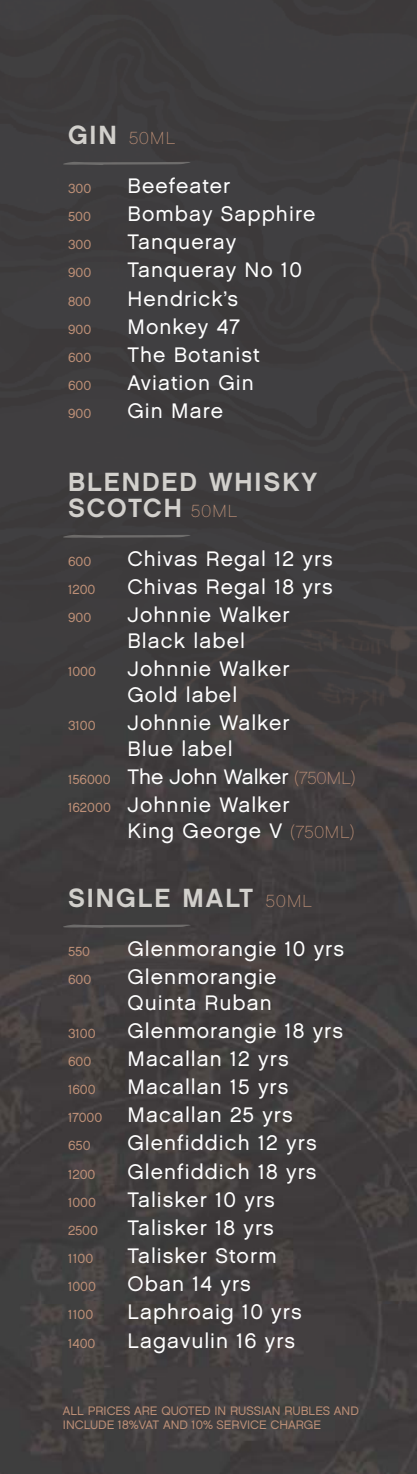
<style>
.page{position:relative;width:417px;height:1474px;background:#fff}
.page>*{position:absolute;margin:0;border:0;box-sizing:border-box;transform-origin:0 0}
.t1{font:26.25px/25.9px "Chalet New York Nineteen Sixty";letter-spacing:.075em;color:#d2d0cc}
.t2{font:21px/25.7px "Chalet London Nineteen Sixty";letter-spacing:.05em;color:#fff}
.t3{font:21px/28.2px "Chalet London Nineteen Sixty";letter-spacing:.03em;color:#fff}
.t4{font:17.5px "Chalet Paris Nineteen Sixty";color:#be9077}
.t5{font:13.12px "Chalet London Nineteen Sixty";color:#be9077}
.t6{font:12.25px/14px "Chalet London Nineteen Sixty";color:#be9077}
.s1{font-family:"Chalet New York Nineteen Sixty";font-size:26.25px;color:#d2d0cc}
.s2{font-family:"Chalet Paris Nineteen Sixty";font-size:17.5px;color:#be9077}
.s3{font-size:13.12px;color:#be9077}
</style>
<div class="page">
<img style="left:0;top:0;width:417px;height:1473px">
<img style="left:63px;top:162px;width:127px;height:3px">
<img style="left:63px;top:535px;width:127px;height:3px">
<img style="left:63px;top:924px;width:127px;height:3px">
<p class="t4" style="left:68px;top:127px;width:109px"><span class="s1">GIN</span> 50ML</p>
<p class="t5" style="left:68px;top:180px;width:25px">300</p>
<p class="t2" style="left:127px;top:173px;width:104px">Beefeater</p>
<p class="t5" style="left:68px;top:208px;width:24px">500</p>
<p class="t2" style="left:127px;top:201px;width:189px">Bombay Sapphire</p>
<p class="t5" style="left:68px;top:237px;width:25px">300</p>
<p class="t2" style="left:127px;top:229px;width:110px">Tanqueray</p>
<p class="t5" style="left:68px;top:265px;width:25px">900</p>
<p class="t2" style="left:127px;top:257px;width:176px">Tanqueray No 10</p>
<p class="t5" style="left:68px;top:293px;width:25px">800</p>
<p class="t2" style="left:127px;top:285px;width:112px">Hendrick’s</p>
<p class="t5" style="left:68px;top:321px;width:25px">900</p>
<p class="t2" style="left:127px;top:313px;width:114px">Monkey 47</p>
<p class="t5" style="left:68px;top:349px;width:25px">600</p>
<p class="t2" style="left:127px;top:341px;width:133px">The Botanist</p>
<p class="t5" style="left:68px;top:377px;width:25px">600</p>
<p class="t2" style="left:127px;top:370px;width:128px">Aviation Gin</p>
<p class="t5" style="left:68px;top:405px;width:25px">900</p>
<p class="t2" style="left:127px;top:398px;width:97px">Gin Mare</p>
<p class="t1" style="left:68px;top:468px;width:250px">BLENDED WHISKY<br>SCOTCH <span class="s2">50ML</span></p>
<p class="t5" style="left:68px;top:553px;width:25px">600</p>
<p class="t2" style="left:127px;top:545px;width:207px">Chivas Regal 12 yrs</p>
<p class="t5" style="left:68px;top:581px;width:29px">1200</p>
<p class="t2" style="left:127px;top:574px;width:207px">Chivas Regal 18 yrs</p>
<p class="t5" style="left:68px;top:609px;width:25px">900</p>
<p class="t2" style="left:127px;top:602px;width:164px">Johnnie Walker<br>Black label</p>
<p class="t5" style="left:68px;top:663px;width:30px">1000</p>
<p class="t2" style="left:127px;top:656px;width:164px">Johnnie Walker<br>Gold label</p>
<p class="t5" style="left:68px;top:717px;width:29px">3100</p>
<p class="t2" style="left:127px;top:709px;width:164px">Johnnie Walker<br>Blue label</p>
<p class="t3" style="left:68px;top:762px;width:289px"><span class="s3">156000</span> The John Walker <span class="s2">(750ML)<br></span><span class="s3">162000</span> Johnnie Walker</p>
<p class="t2" style="left:127px;top:817px;width:228px">King George V <span class="s2">(750ML)</span></p>
<p class="t1" style="left:68px;top:884px;width:246px">SINGLE MALT <span class="s2">50ML</span></p>
<p class="t5" style="left:68px;top:943px;width:24px">550</p>
<p class="t2" style="left:127px;top:935px;width:218px">Glenmorangie 10 yrs</p>
<p class="t5" style="left:68px;top:971px;width:25px">600</p>
<p class="t2" style="left:127px;top:963px;width:150px">Glenmorangie<br>Quinta Ruban</p>
<p class="t5" style="left:68px;top:1025px;width:29px">3100</p>
<p class="t2" style="left:127px;top:1017px;width:217px">Glenmorangie 18 yrs</p>
<p class="t5" style="left:68px;top:1053px;width:25px">600</p>
<p class="t2" style="left:127px;top:1045px;width:162px">Macallan 12 yrs</p>
<p class="t5" style="left:68px;top:1081px;width:29px">1600</p>
<p class="t2" style="left:68px;top:1072px;width:226px;line-height:28.2px;text-align:right">Macallan 15 yrs<br><span class="s3">17000</span> Macallan 25 yrs</p>
<p class="t5" style="left:68px;top:1137px;width:24px">650</p>
<p class="t2" style="left:127px;top:1130px;width:190px">Glenfiddich 12 yrs</p>
<p class="t5" style="left:68px;top:1165px;width:29px">1200</p>
<p class="t2" style="left:127px;top:1158px;width:190px">Glenfiddich 18 yrs</p>
<p class="t5" style="left:68px;top:1194px;width:30px">1000</p>
<p class="t2" style="left:127px;top:1186px;width:149px">Talisker 10 yrs</p>
<p class="t5" style="left:68px;top:1222px;width:32px">2500</p>
<p class="t2" style="left:127px;top:1214px;width:148px">Talisker 18 yrs</p>
<p class="t5" style="left:68px;top:1250px;width:27px">1100</p>
<p class="t2" style="left:127px;top:1242px;width:151px">Talisker Storm</p>
<p class="t5" style="left:68px;top:1278px;width:30px">1000</p>
<p class="t2" style="left:127px;top:1270px;width:125px">Oban 14 yrs</p>
<p class="t5" style="left:68px;top:1306px;width:27px">1100</p>
<p class="t2" style="left:127px;top:1298px;width:175px">Laphroaig 10 yrs</p>
<p class="t5" style="left:68px;top:1334px;width:29px">1400</p>
<p class="t2" style="left:127px;top:1327px;width:169px">Lagavulin 16 yrs</p>
<p class="t6" style="left:63px;top:1403px;width:297px">ALL PRICES ARE QUOTED IN RUSSIAN RUBLES AND<br>INCLUDE 18%VAT AND 10% SERVICE CHARGE</p>
</div>
